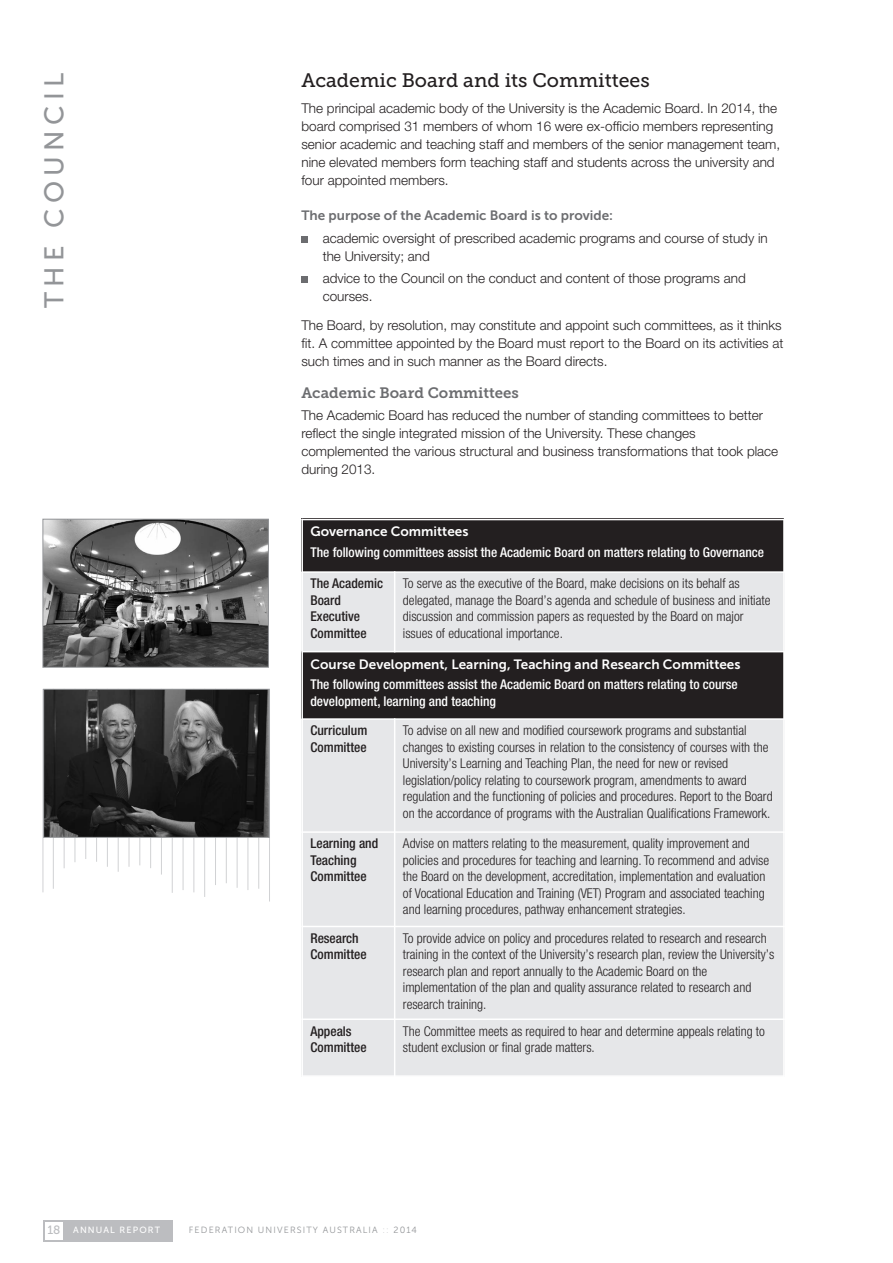
<style>
.page{position:relative;width:893px;height:1263px;background:#fff}
.page>*{position:absolute;margin:0;border:0;box-sizing:border-box;transform-origin:0 0}
.t1{font:27px "Museo Sans 500";letter-spacing:.2em;color:#939598}
.t2{font:19.5px "Museo Slab 500";color:#231f20}
.t3{font:15px "Museo Slab 700";color:#6c6d70}
.t4{font:300 condensed 13.5px/16.5px "Helvetica Neue LT";color:#231f20}
.t5{font:300 13.5px/18px "Helvetica Neue LT";color:#231f20}
.t6{font:500 condensed 13.5px/16.5px "Helvetica Neue LT";color:#fff}
.t7{font:500 condensed 13.5px/16.5px "Helvetica Neue LT";color:#231f20}
.t8{font:13.5px "Museo Sans 700";color:#fff}
.t9{font:13.5px "Museo Sans 700";color:#6c6d70}
.t10{font:9px "Museo Sans 300";letter-spacing:.125em;color:#939598}
.t11{font:9px "Museo Sans 500";letter-spacing:.125em;color:#fff}
.s1{font-size:12px;color:#bcbdc0}
.s2{color:#c7c8ca}
</style>
<div class="page">
<div style="left:301px;top:236px;width:7px;height:7px;background:#6c6d70"></div>
<div style="left:301px;top:276px;width:7px;height:7px;background:#6c6d70"></div>
<hr style="left:43px;top:689px;width:1px;height:203px;background:#d1d2d4">
<hr style="left:53px;top:689px;width:1px;height:200px;background:#d1d2d4">
<hr style="left:64px;top:689px;width:1px;height:179px;background:#d1d2d4">
<hr style="left:75px;top:689px;width:1px;height:173px;background:#d1d2d4">
<hr style="left:85px;top:689px;width:1px;height:170px;background:#d1d2d4">
<hr style="left:96px;top:689px;width:1px;height:173px;background:#d1d2d4">
<hr style="left:107px;top:689px;width:1px;height:178px;background:#d1d2d4">
<hr style="left:118px;top:689px;width:1px;height:183px;background:#d1d2d4">
<hr style="left:129px;top:689px;width:1px;height:178px;background:#d1d2d4">
<hr style="left:139px;top:689px;width:1px;height:176px;background:#d1d2d4">
<hr style="left:150px;top:689px;width:1px;height:179px;background:#d1d2d4">
<hr style="left:161px;top:689px;width:1px;height:185px;background:#d1d2d4">
<hr style="left:172px;top:689px;width:1px;height:204px;background:#d1d2d4">
<hr style="left:183px;top:689px;width:1px;height:201px;background:#d1d2d4">
<hr style="left:193px;top:689px;width:1px;height:203px;background:#d1d2d4">
<hr style="left:204px;top:689px;width:1px;height:208px;background:#d1d2d4">
<hr style="left:215px;top:689px;width:1px;height:196px;background:#d1d2d4">
<hr style="left:226px;top:689px;width:1px;height:194px;background:#d1d2d4">
<hr style="left:237px;top:689px;width:1px;height:199px;background:#d1d2d4">
<hr style="left:248px;top:689px;width:1px;height:201px;background:#d1d2d4">
<hr style="left:258px;top:689px;width:1px;height:200px;background:#d1d2d4">
<hr style="left:269px;top:689px;width:1px;height:212px;background:#d1d2d4">
<div style="left:43px;top:1220px;width:130px;height:22px;background:#bcbdc0"></div>
<div style="left:45px;top:1222px;width:17px;height:17px;background:#fff"></div>
<img style="left:45px;top:691px;width:223px;height:145px">
<div style="left:43px;top:689px;width:227px;height:149px;border:1px solid #939598"></div>
<img style="left:45px;top:521px;width:222px;height:145px">
<div style="left:43px;top:519px;width:226px;height:149px;border:1px solid #939598"></div>
<div style="left:301px;top:519px;width:483px;height:53px;background:#231f20"></div>
<div style="left:301px;top:572px;width:94px;height:80px;background:#e6e7e9"></div>
<div style="left:395px;top:572px;width:390px;height:80px;background:#e6e7e9"></div>
<div style="left:301px;top:652px;width:483px;height:67px;background:#231f20"></div>
<div style="left:301px;top:719px;width:94px;height:113px;background:#e6e7e9"></div>
<div style="left:395px;top:719px;width:390px;height:113px;background:#e6e7e9"></div>
<div style="left:301px;top:832px;width:94px;height:94px;background:#e6e7e9"></div>
<div style="left:395px;top:832px;width:390px;height:94px;background:#e6e7e9"></div>
<div style="left:301px;top:926px;width:94px;height:93px;background:#e6e7e9"></div>
<div style="left:395px;top:926px;width:390px;height:93px;background:#e6e7e9"></div>
<div style="left:301px;top:1019px;width:94px;height:58px;background:#e6e7e9"></div>
<div style="left:395px;top:1019px;width:390px;height:58px;background:#e6e7e9"></div>
<hr style="left:301px;top:519px;width:2px;height:558px;background:#fff">
<hr style="left:394px;top:571px;width:1px;height:81px;background:#fff">
<hr style="left:394px;top:718px;width:1px;height:359px;background:#fff">
<hr style="left:783px;top:519px;width:2px;height:558px;background:#fff">
<hr style="left:301px;top:519px;width:484px;height:1px;background:#fff">
<hr style="left:301px;top:571px;width:484px;height:2px;background:#fff">
<hr style="left:301px;top:651px;width:484px;height:1px;background:#fff">
<hr style="left:301px;top:718px;width:484px;height:2px;background:#fff">
<hr style="left:301px;top:831px;width:484px;height:2px;background:#fff">
<hr style="left:301px;top:926px;width:484px;height:1px;background:#fff">
<hr style="left:301px;top:1018px;width:484px;height:2px;background:#fff">
<hr style="left:301px;top:1075px;width:484px;height:2px;background:#fff">
<h1 class="t1" style="left:38px;top:308px;width:238px;rotate:-90deg">THE COUNCIL</h1>
<h2 class="t2" style="left:301px;top:73px;width:350px">Academic Board and its Committees</h2>
<p class="t5" style="left:301px;top:101px;width:480px">The principal academic body of the University is the Academic Board. In 2014, the board comprised 31 members of whom 16 were ex-officio members representing senior academic and teaching staff and members of the senior management team, nine elevated members form teaching staff and students across the university and four appointed members.</p>
<p class="t9" style="left:301px;top:211px;width:313px">The purpose of the Academic Board is to provide:</p>
<p class="t5" style="left:323px;top:230px;width:447px">academic oversight of prescribed academic programs and course of study in the University; and</p>
<p class="t5" style="left:323px;top:270px;width:425px">advice to the Council on the conduct and content of those programs and courses.</p>
<p class="t5" style="left:301px;top:317px;width:483px">The Board, by resolution, may constitute and appoint such committees, as it thinks fit. A committee appointed by the Board must report to the Board on its activities at such times and in such manner as the Board directs.</p>
<p class="t3" style="left:301px;top:387px;width:219px">Academic Board Committees</p>
<p class="t5" style="left:301px;top:408px;width:478px">The Academic Board has reduced the number of standing committees to better reflect the single integrated mission of the University. These changes complemented the various structural and business transformations that took place during 2013.</p>
<p class="t8" style="left:310px;top:527px;width:159px">Governance Committees</p>
<p class="t6" style="left:310px;top:545px;width:455px">The following committees assist the Academic Board on matters relating to Governance</p>
<p class="t7" style="left:310px;top:577px;width:74px">The Academic<br>Board<br>Executive<br>Committee</p>
<p class="t4" style="left:403px;top:577px;width:369px">To serve as the executive of the Board, make decisions on its behalf as delegated, manage the Board’s agenda and schedule of business and initiate discussion and commission papers as requested by the Board on major issues of educational importance.</p>
<p class="t8" style="left:310px;top:659px;width:432px">Course Development, Learning, Teaching and Research Committees</p>
<p class="t6" style="left:310px;top:677px;width:429px">The following committees assist the Academic Board on matters relating to course development, learning and teaching</p>
<p class="t7" style="left:310px;top:724px;width:58px">Curriculum<br>Committee</p>
<p class="t4" style="left:403px;top:724px;width:371px">To advise on all new and modified coursework programs and substantial changes to existing courses in relation to the consistency of courses with the University’s Learning and Teaching Plan, the need for new or revised legislation/policy relating to coursework program, amendments to award regulation and the functioning of policies and procedures. Report to the Board on the accordance of programs with the Australian Qualifications Framework.</p>
<p class="t7" style="left:310px;top:837px;width:69px">Learning and<br>Teaching<br>Committee</p>
<p class="t4" style="left:403px;top:837px;width:368px">Advise on matters relating to the measurement, quality improvement and policies and procedures for teaching and learning. To recommend and advise the Board on the development, accreditation, implementation and evaluation of Vocational Education and Training (VET) Program and associated teaching and learning procedures, pathway enhancement strategies.</p>
<p class="t7" style="left:310px;top:931px;width:58px">Research<br>Committee</p>
<p class="t4" style="left:403px;top:931px;width:373px">To provide advice on policy and procedures related to research and research training in the context of the University’s research plan, review the University’s research plan and report annually to the Academic Board on the implementation of the plan and quality assurance related to research and research training.</p>
<p class="t7" style="left:310px;top:1024px;width:58px">Appeals<br>Committee</p>
<p class="t4" style="left:403px;top:1024px;width:363px">The Committee meets as required to hear and determine appeals relating to student exclusion or final grade matters.</p>
<p class="t11" style="left:47px;top:1225px;width:114px"><span class="s1">18</span> ANNUAL REPORT</p>
<p class="t10" style="left:189px;top:1227px;width:230px">FEDERATION UNIVERSITY AUSTRALIA <span class="s2">::</span> 2014</p>
</div>
